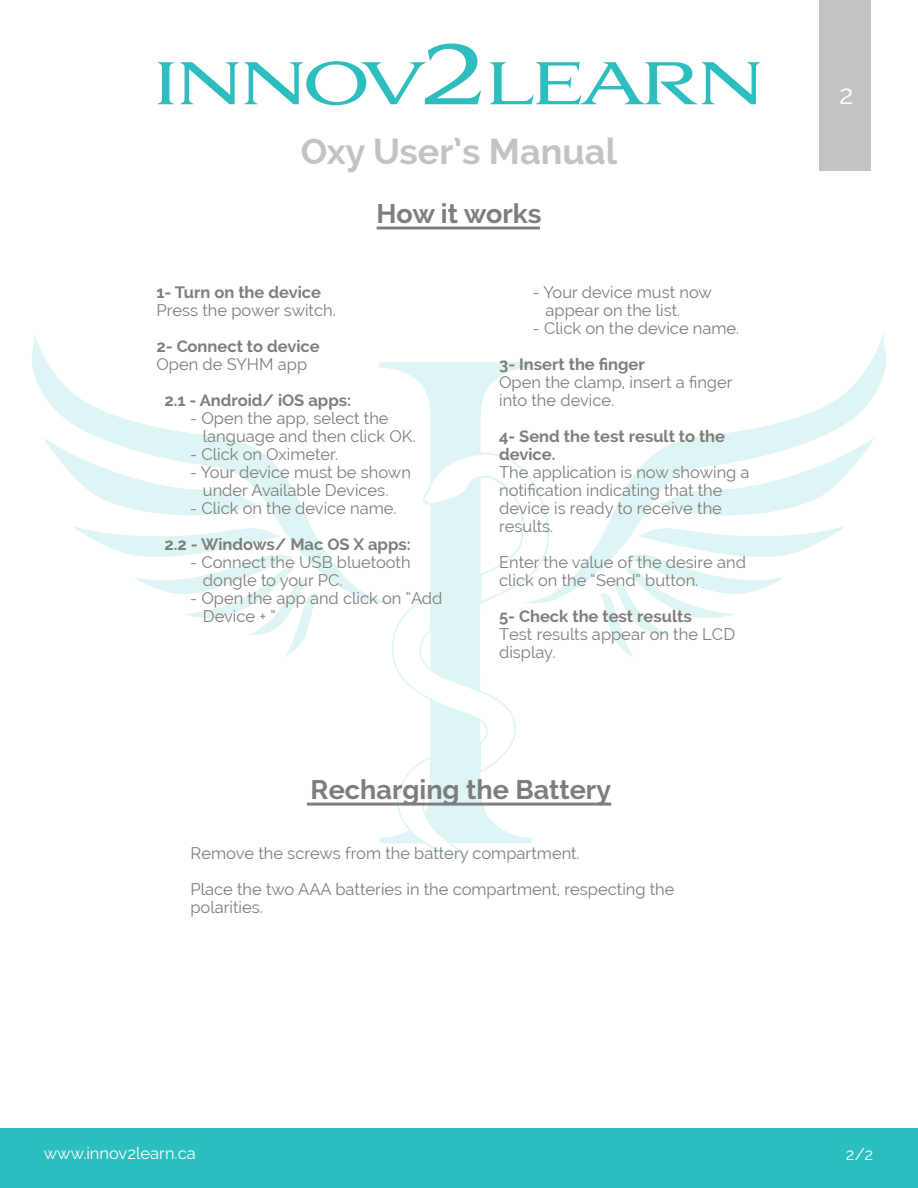
<style>
.page{position:relative;width:918px;height:1188px;background:#fff}
.page>*{position:absolute;margin:0;border:0;box-sizing:border-box;transform-origin:0 0}
.t1{font:700 36px "Raleway";color:#c2c3c3}
.t2{font:700 27px "Raleway";color:#7d7d7c}
.t3{font:27px "Raleway";color:#fff}
.t4{font:16.5px/18px "Raleway";color:#7d7d7c}
.t5{font:700 16.5px/18px "Raleway";color:#7d7d7c}
.t6{font:16.5px "Raleway";color:#fff}
</style>
<div class="page">
<svg style="left:158px;top:62px;width:16px;height:42px"></svg>
<svg style="left:180px;top:44px;width:301px;height:61px"></svg>
<svg style="left:490px;top:62px;width:270px;height:42px"></svg>
<svg style="left:184px;top:606px;width:129px;height:51px"></svg>
<svg style="left:32px;top:332px;width:347px;height:274px"></svg>
<svg style="left:605px;top:606px;width:129px;height:51px"></svg>
<svg style="left:550px;top:332px;width:336px;height:274px"></svg>
<svg style="left:379px;top:362px;width:153px;height:481px"></svg>
<svg style="left:392px;top:444px;width:158px;height:414px"></svg>
<div style="left:819px;top:0;width:52px;height:171px;background:#c2c3c3"></div>
<div style="left:0;top:1128px;width:918px;height:60px;background:#2cbebe"></div>
<hr style="left:377px;top:227px;width:163px;height:2px;background:#7d7d7c">
<hr style="left:307px;top:803px;width:304px;height:3px;background:#7d7d7c">
<h1 class="t1" style="left:301px;top:131px;width:318px">Oxy User’s Manual</h1>
<h2 class="t2" style="left:377px;top:198px;width:166px">How it works</h2>
<p class="t5" style="left:156px;top:283px;width:166px">1- Turn on the device</p>
<p class="t4" style="left:156px;top:301px;width:181px">Press the power switch.</p>
<p class="t5" style="left:156px;top:337px;width:165px">2- Connect to device</p>
<p class="t4" style="left:156px;top:355px;width:152px">Open de SYHM app</p>
<p class="t5" style="left:164px;top:391px;width:188px">2.1 - Android/ iOS apps:</p>
<p class="t4" style="left:203px;top:409px;width:214px;text-indent:-13px">- Open the app, select the language and then click OK.</p>
<p class="t4" style="left:190px;top:445px;width:150px">- Click on Oximeter.</p>
<p class="t4" style="left:190px;top:463px;width:222px;text-align:center">- Your device must be shown under Available Devices.</p>
<p class="t4" style="left:190px;top:499px;width:208px">- Click on the device name.</p>
<p class="t5" style="left:164px;top:535px;width:248px">2.2 - Windows/ Mac OS X apps:</p>
<p class="t4" style="left:203px;top:553px;width:209px;text-indent:-13px">- Connect the USB bluetooth dongle to your PC.</p>
<p class="t4" style="left:203px;top:589px;width:241px;text-indent:-13px">- Open the app and click on “Add<br>Device + ”</p>
<p class="t4" style="left:546px;top:283px;width:168px;text-indent:-13px">- Your device must now appear on the list.</p>
<p class="t4" style="left:533px;top:319px;width:208px">- Click on the device name.</p>
<p class="t5" style="left:499px;top:355px;width:147px">3- Insert the finger</p>
<p class="t4" style="left:499px;top:373px;width:235px">Open the clamp, insert a finger into the device.</p>
<p class="t5" style="left:499px;top:427px;width:227px">4- Send the test result to the device.</p>
<p class="t4" style="left:499px;top:463px;width:252px">The application is now showing a notification indicating that the device is ready to receive the results.</p>
<p class="t4" style="left:499px;top:553px;width:248px">Enter the value of the desire and click on the “Send” button.</p>
<p class="t5" style="left:499px;top:607px;width:194px">5- Check the test results</p>
<p class="t4" style="left:499px;top:625px;width:238px">Test results appear on the LCD display.</p>
<h2 class="t2" style="left:311px;top:774px;width:302px">Recharging the Battery</h2>
<p class="t4" style="left:190px;top:835px;width:486px;line-height:36px">Remove the screws from the battery compartment.<br>Place the two AAA batteries in the compartment, respecting the</p>
<p class="t4" style="left:190px;top:898px;width:74px">polarities.</p>
<h2 class="t3" style="left:839px;top:78px;width:16px">2</h2>
<p class="t6" style="left:44px;top:1144px;width:154px">www.innov2learn.ca</p>
<p class="t6" style="left:846px;top:1144px;width:29px">2/2</p>
</div>
